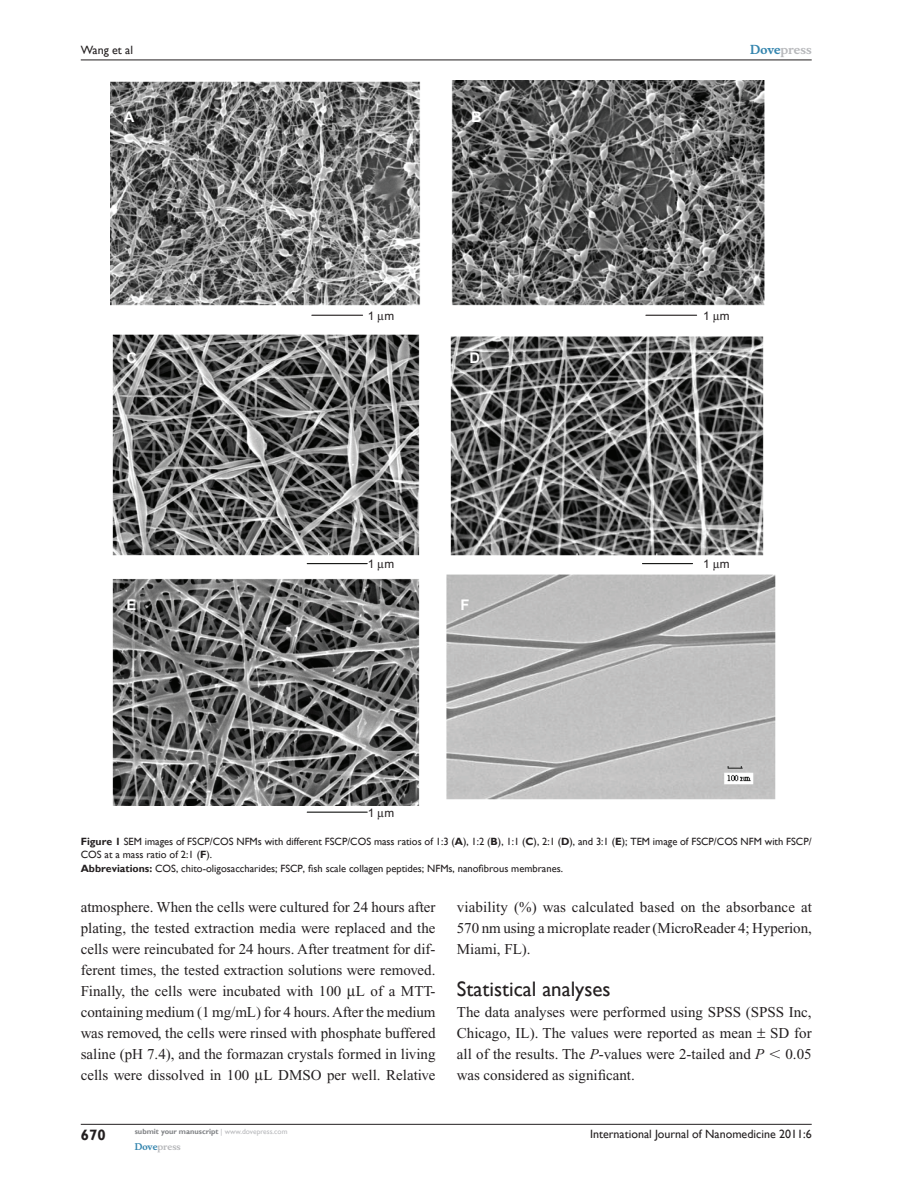
<style>
.page{position:relative;width:918px;height:1188px;background:#fff}
.page>*{position:absolute;margin:0;border:0;box-sizing:border-box;transform-origin:0 0}
.t1{font:21px "Gill Sans";color:#231f20}
.t2{font:15px/21px "Times New Roman";color:#231f20;text-align:justify}
.t3{font:700 15px "Gill Sans";color:#231f20}
.t4{font:700 14.7px "Arial";color:#fff}
.t5{font:12px "Gill Sans";color:#231f20}
.t6{font:700 12px "Musee";color:#b8b9bc}
.t7{font:11.7px "Arial";color:#231f20}
.t8{font:10.5px/13.5px "Gill Sans";color:#231f20}
.t9{font:700 9px "Musee";color:#b8b9bc}
.t10{font:700 7.5px "Gill Sans";color:#808285}
.s1{color:#3485ae}
.s2{font-weight:700}
.s3{font-style:italic}
.s4{font-family:"Mathematical Pi One"}
.s5{font-weight:400;color:#b8b9bc}
</style>
<div class="page">
<hr style="left:81px;top:1124px;width:731px;height:1px;background:#231f20">
<hr style="left:81px;top:60px;width:731px;height:1px;background:#231f20">
<img style="left:111px;top:80px;width:665px;height:725px">
<hr style="left:646px;top:315px;width:51px;height:1px;background:#231f20">
<hr style="left:312px;top:315px;width:51px;height:1px;background:#231f20">
<hr style="left:307px;top:812px;width:60px;height:1px;background:#040503">
<hr style="left:642px;top:563px;width:51px;height:1px;background:#040503">
<hr style="left:307px;top:563px;width:60px;height:1px;background:#040503">
<svg style="left:378px;top:314px;width:6px;height:9px"></svg>
<svg style="left:713px;top:314px;width:7px;height:9px"></svg>
<svg style="left:378px;top:562px;width:6px;height:9px"></svg>
<svg style="left:713px;top:562px;width:7px;height:9px"></svg>
<p class="t5" style="left:81px;top:43px;width:54px">Wang et al</p>
<p class="t4" style="left:124px;top:108px;width:12px">A</p>
<p class="t4" style="left:471px;top:108px;width:12px">B</p>
<p class="t6" style="left:750px;top:43px;width:63px"><span class="s1">Dove</span>press</p>
<p class="t7" style="left:368px;top:309px;width:28px">1 m</p>
<p class="t7" style="left:703px;top:309px;width:28px">1 m</p>
<p class="t4" style="left:127px;top:349px;width:12px">C</p>
<p class="t4" style="left:470px;top:349px;width:12px">D</p>
<p class="t7" style="left:368px;top:557px;width:28px">1 m</p>
<p class="t4" style="left:127px;top:596px;width:11px">E</p>
<p class="t4" style="left:461px;top:596px;width:10px">F</p>
<p class="t7" style="left:703px;top:557px;width:28px">1 m</p>
<p class="t7" style="left:368px;top:806px;width:28px">1 m</p>
<p class="t8" style="left:81px;top:835px;width:732px"><span class="s2">Figure 1</span> SEM images of FSC P/COS NFMs with different FSC P/COS mass ratios of 1:3 (<span class="s2">A</span>), 1:2 (<span class="s2">B</span>), 1:1 (<span class="s2">C</span>), 2:1 (<span class="s2">D</span>), and 3:1 (<span class="s2">E</span>); TEM image of FSC P/COS NFM with FSC P/<br>COS at a mass ratio of 2:1 (<span class="s2">F</span>).<br><span class="s2">Abbreviations:</span> COS, chito-oligosaccharides; FSCP, fish scale collagen peptides; NFMs, nanofibrous membranes.</p>
<p class="t2" style="left:81px;top:896px;width:356px">atmosphere. When the cells were cultured for 24 hours after plating, the tested extraction media were replaced and the cells were reincubated for 24 hours. After treatment for dif&shy;ferent times, the tested extraction solutions were removed.<br>Finally, the cells were incubated with 100 L of a MTT&shy;containing medium (1 mg/mL) for 4 hours. After the medium was removed, the cells were rinsed with phosphate buffered saline (pH 7.4), and the formazan crystals formed in living cells were dissolved in 100 L DMSO per well. Relative</p>
<p class="t2" style="left:457px;top:896px;width:357px">viability (%) was calculated based on the absorbance at 570 nm using a microplate reader (MicroReader 4; Hyperion, Miami, FL).</p>
<h1 class="t1" style="left:457px;top:976px;width:155px">Statistical analyses</h1>
<p class="t2" style="left:457px;top:1001px;width:356px">The data analyses were performed using SPSS (SPSS Inc, Chicago, IL). The values were reported as mean SD for all of the results. The <span class="s3">P</span>-values were 2-tailed and <span class="s3">P</span> <span class="s4">,</span> 0.05 was considered as significant.</p>
<p class="t3" style="left:81px;top:1126px;width:26px">670</p>
<p class="t10" style="left:135px;top:1127px;width:154px">submit your manuscript <span class="s5">| www.dovepress.com</span></p>
<p class="t9" style="left:135px;top:1141px;width:48px"><span class="s1">Dove</span>press</p>
<p class="t5" style="left:590px;top:1127px;width:223px">International Journal of Nanomedicine 2011:6</p>
</div>
